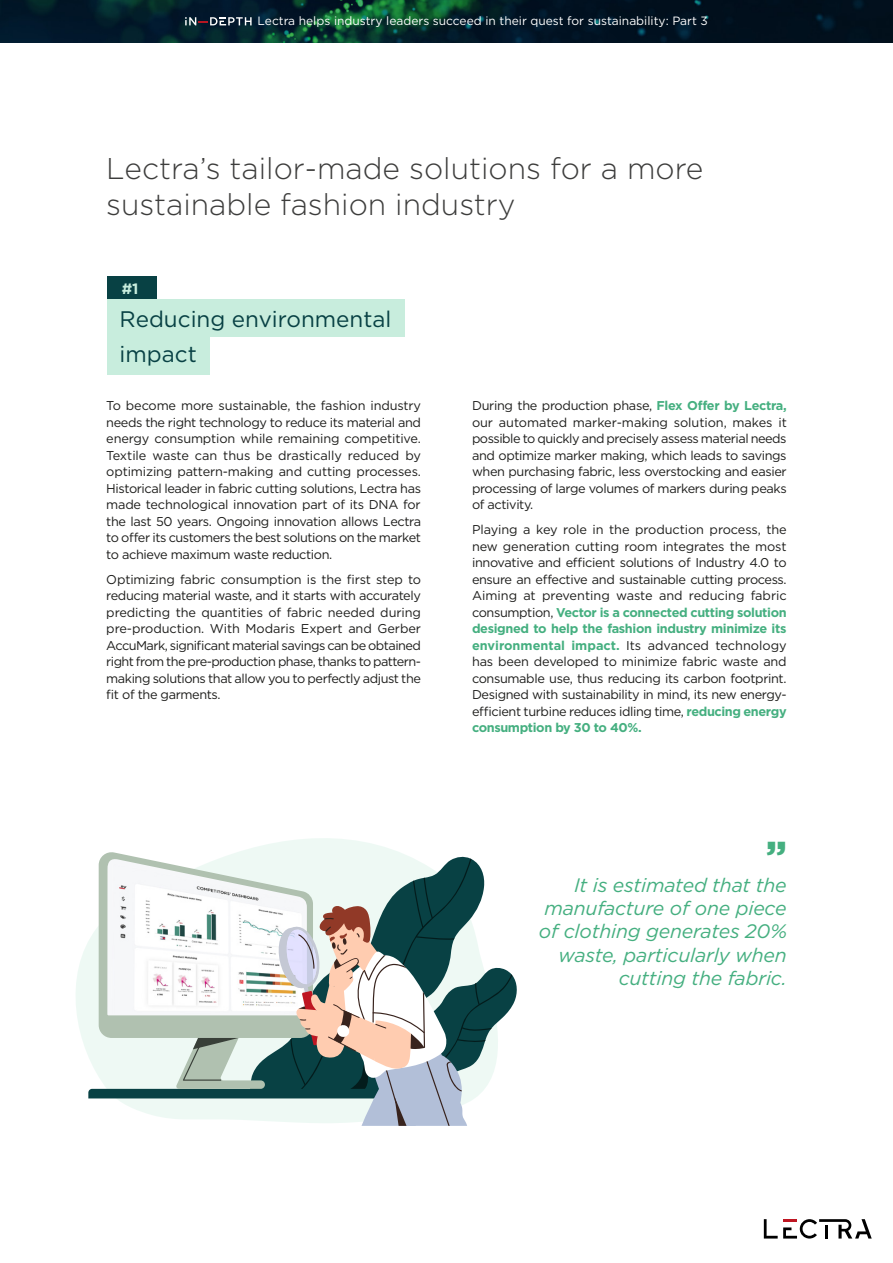
<style>
.page{position:relative;width:893px;height:1263px;background:#fff}
.page>*{position:absolute;margin:0;border:0;box-sizing:border-box;transform-origin:0 0}
.TXT_COURANT{font:900 37.5px "Gotham";color:#45af80}
.t1{font:300 30px/36px "Gotham";color:#3d3d3c}
.t2{font:22.5px "Gotham";color:#084144}
.QUOTE{font:italic 19.5px/23.4px "Gotham";letter-spacing:-.01em;color:#45af80;text-align:right}
.t3{font:700 15px "Gotham";color:#c8eddd}
.TXT_COURANT-2{font:12.75px/16.5px "Gotham";letter-spacing:-.03em;color:#1d1d1b;text-align:justify}
.t4{font:12px "Gotham";color:#fff}
.s1{font-weight:700;color:#45af80}
</style>
<div class="page">
<svg style="left:764px;top:1219px;width:108px;height:19px"></svg>
<img style="left:0;top:0;width:893px;height:43px">
<svg style="left:185px;top:17px;width:67px;height:8px"></svg>
<svg style="left:76px;top:838px;width:319px;height:216px"></svg>
<svg style="left:88px;top:851px;width:429px;height:275px"></svg>
<div style="left:107px;top:299px;width:297px;height:38px;background:#c8eddd"></div>
<div style="left:107px;top:276px;width:49px;height:23px;background:#084144"></div>
<div style="left:107px;top:337px;width:103px;height:37px;background:#c8eddd"></div>
<p class="t4" style="left:258px;top:14px;width:452px">Lectra helps industry leaders succeed in their quest for sustainability: Part 3</p>
<h2 class="t1" style="left:106px;top:149px;width:599px">Lectra’s tailor-made solutions for a more sustainable fashion industry</h2>
<p class="t3" style="left:122px;top:279px;width:18px">#1</p>
<h1 class="t2" style="left:120px;top:305px;width:273px">Reducing environmental</h1>
<h1 class="t2" style="left:120px;top:339px;width:79px">impact</h1>
<p class="TXT_COURANT-2" style="left:106px;top:397px;width:316px">To become more sustainable, the fashion industry needs the right technology to reduce its material and energy consumption while remaining competitive.<br>Textile waste can thus be drastically reduced by optimizing pattern-making and cutting processes.<br>Historical leader in fabric cutting solutions, Lectra has made technological innovation part of its DNA for the last 50 years. Ongoing innovation allows Lectra to offer its customers the best solutions on the market to achieve maximum waste reduction.</p>
<p class="TXT_COURANT-2" style="left:106px;top:570px;width:316px">Optimizing fabric consumption is the first step to reducing material waste, and it starts with accurately predicting the quantities of fabric needed during pre-production. With Modaris Expert and Gerber AccuMark, significant material savings can be obtained right from the pre-production phase, thanks to pattern&shy;making solutions that allow you to perfectly adjust the fit of the garments.</p>
<p class="TXT_COURANT-2" style="left:472px;top:397px;width:316px">During the production phase, <span class="s1">Flex Offer by Lectra, </span>our automated marker-making solution, makes it possible to quickly and precisely assess material needs and optimize marker making, which leads to savings when purchasing fabric, less overstocking and easier processing of large volumes of markers during peaks of activity.</p>
<p class="TXT_COURANT-2" style="left:472px;top:521px;width:316px">Playing a key role in the production process, the new generation cutting room integrates the most innovative and efficient solutions of Industry 4.0 to ensure an effective and sustainable cutting process.<br>Aiming at preventing waste and reducing fabric consumption, <span class="s1">Vector is a connected cutting solution designed to help the fashion industry minimize its environmental impact.</span> Its advanced technology has been developed to minimize fabric waste and consumable use, thus reducing its carbon footprint.<br>Designed with sustainability in mind, its new energy&shy;efficient turbine reduces idling time, <span class="s1">reducing energy consumption by 30 to 40%.</span></p>
<p class="TXT_COURANT" style="left:766px;top:829px;width:22px">”</p>
<p class="QUOTE" style="left:539px;top:872px;width:249px">It is estimated that the manufacture of one piece of clothing generates 20% waste, particularly when cutting the fabric.</p>
</div>
